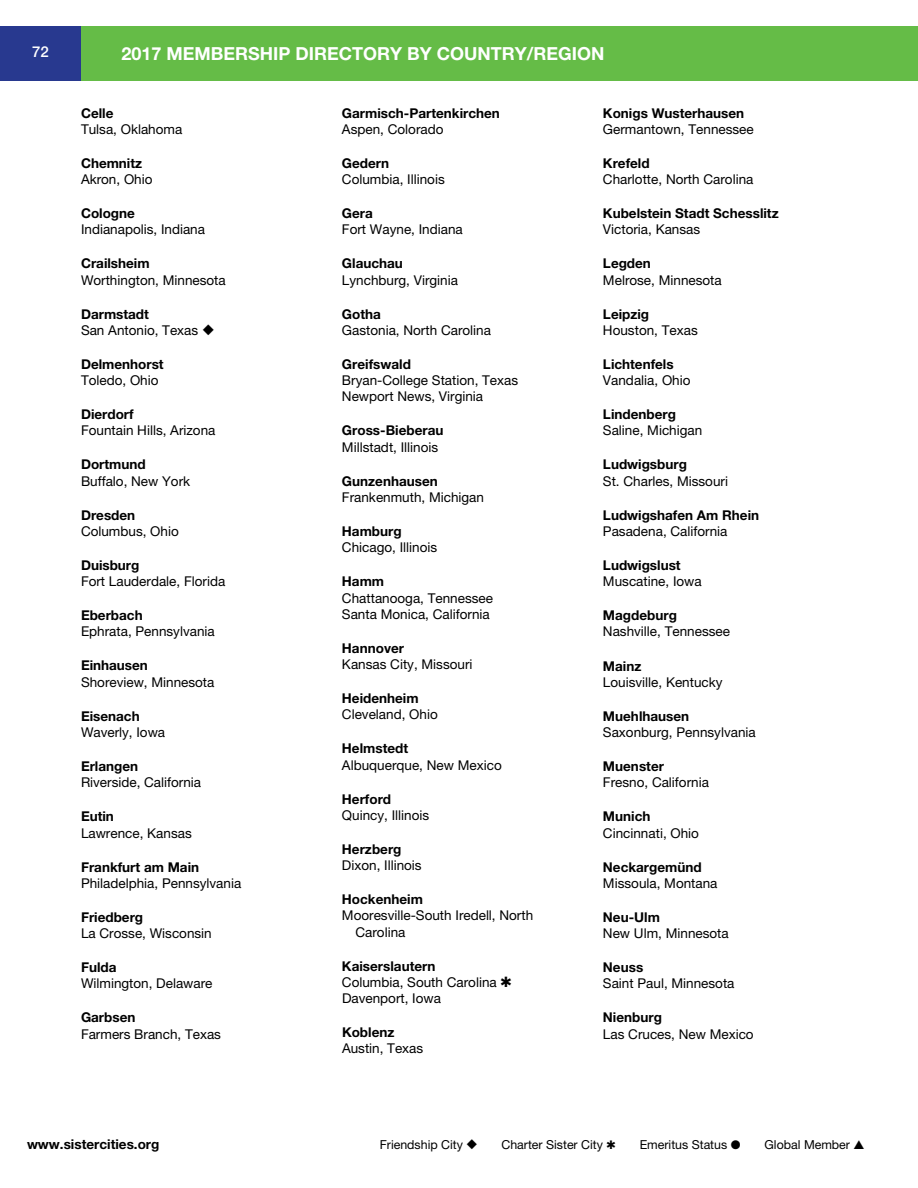
<style>
.page{position:relative;width:918px;height:1188px;background:#fff}
.page>*{position:absolute;margin:0;border:0;box-sizing:border-box;transform-origin:0 0}
.t1{font:700 18px "Helvetica Neue LT Std";color:#fff}
.t2{font:500 15px "Helvetica Neue LT Std";color:#fff}
.t3{font:13.5px/16.2px "Helvetica Neue LT Std";color:#000}
.t4{font:700 13.5px "Helvetica Neue LT Std";color:#000}
.t5{font:12.3px "Helvetica Neue LT Std";color:#000}
.s1{font-weight:700}
</style>
<div class="page">
<div style="left:0;top:26px;width:918px;height:55px;background:#65bc47"></div>
<div style="left:0;top:26px;width:81px;height:55px;background:#28398f"></div>
<p class="t2" style="left:32px;top:43px;width:18px">72</p>
<h1 class="t1" style="left:122px;top:43px;width:485px">2017 MEMBERSHIP DIRECTORY BY COUNTRY/REGION</h1>
<p class="t4" style="left:81px;top:104px;width:34px">Celle</p>
<p class="t3" style="left:81px;top:121px;width:103px">Tulsa, Oklahoma</p>
<p class="t4" style="left:81px;top:155px;width:63px">Chemnitz</p>
<p class="t3" style="left:81px;top:171px;width:73px">Akron, Ohio</p>
<p class="t4" style="left:81px;top:205px;width:55px">Cologne</p>
<p class="t3" style="left:81px;top:221px;width:126px">Indianapolis, Indiana</p>
<p class="t4" style="left:81px;top:255px;width:70px">Crailsheim</p>
<p class="t3" style="left:81px;top:272px;width:146px">Worthington, Minnesota</p>
<p class="t3" style="left:81px;top:306px;width:135px"><span class="s1">Darmstadt<br></span>San Antonio, Texas ◆</p>
<p class="t4" style="left:81px;top:356px;width:84px">Delmenhorst</p>
<p class="t3" style="left:81px;top:372px;width:79px">Toledo, Ohio</p>
<p class="t4" style="left:81px;top:406px;width:54px">Dierdorf</p>
<p class="t3" style="left:81px;top:422px;width:136px">Fountain Hills, Arizona</p>
<p class="t4" style="left:81px;top:456px;width:66px">Dortmund</p>
<p class="t3" style="left:81px;top:473px;width:111px">Buffalo, New York</p>
<p class="t4" style="left:81px;top:507px;width:56px">Dresden</p>
<p class="t3" style="left:81px;top:523px;width:99px">Columbus, Ohio</p>
<p class="t4" style="left:81px;top:557px;width:60px">Duisburg</p>
<p class="t3" style="left:81px;top:573px;width:146px">Fort Lauderdale, Florida</p>
<p class="t4" style="left:81px;top:607px;width:63px">Eberbach</p>
<p class="t3" style="left:81px;top:623px;width:135px">Ephrata, Pennsylvania</p>
<p class="t4" style="left:81px;top:657px;width:69px">Einhausen</p>
<p class="t3" style="left:81px;top:674px;width:135px">Shoreview, Minnesota</p>
<p class="t4" style="left:81px;top:708px;width:60px">Eisenach</p>
<p class="t3" style="left:81px;top:724px;width:86px">Waverly, Iowa</p>
<p class="t4" style="left:81px;top:758px;width:59px">Erlangen</p>
<p class="t3" style="left:81px;top:774px;width:122px">Riverside, California</p>
<p class="t4" style="left:81px;top:808px;width:34px">Eutin</p>
<p class="t3" style="left:81px;top:824px;width:112px">Lawrence, Kansas</p>
<p class="t4" style="left:81px;top:858px;width:120px">Frankfurt am Main</p>
<p class="t3" style="left:81px;top:875px;width:162px">Philadelphia, Pennsylvania</p>
<p class="t4" style="left:81px;top:909px;width:64px">Friedberg</p>
<p class="t3" style="left:81px;top:925px;width:132px">La Crosse, Wisconsin</p>
<p class="t4" style="left:81px;top:959px;width:37px">Fulda</p>
<p class="t3" style="left:81px;top:975px;width:133px">Wilmington, Delaware</p>
<p class="t4" style="left:81px;top:1009px;width:56px">Garbsen</p>
<p class="t3" style="left:81px;top:1025px;width:142px">Farmers Branch, Texas</p>
<p class="t4" style="left:342px;top:105px;width:159px">Garmisch-Partenkirchen</p>
<p class="t3" style="left:342px;top:121px;width:103px">Aspen, Colorado</p>
<p class="t4" style="left:342px;top:155px;width:49px">Gedern</p>
<p class="t3" style="left:342px;top:171px;width:104px">Columbia, Illinois</p>
<p class="t4" style="left:342px;top:205px;width:32px">Gera</p>
<p class="t3" style="left:342px;top:221px;width:122px">Fort Wayne, Indiana</p>
<p class="t4" style="left:342px;top:255px;width:62px">Glauchau</p>
<p class="t3" style="left:342px;top:272px;width:118px">Lynchburg, Virginia</p>
<p class="t4" style="left:342px;top:306px;width:41px">Gotha</p>
<p class="t3" style="left:342px;top:322px;width:150px">Gastonia, North Carolina</p>
<p class="t4" style="left:342px;top:356px;width:70px">Greifswald</p>
<p class="t3" style="left:342px;top:372px;width:178px">Bryan-College Station, Texas<br>Newport News, Virginia</p>
<p class="t4" style="left:342px;top:422px;width:103px">Gross-Bieberau</p>
<p class="t3" style="left:342px;top:439px;width:98px">Millstadt, Illinois</p>
<p class="t4" style="left:342px;top:473px;width:97px">Gunzenhausen</p>
<p class="t3" style="left:342px;top:489px;width:144px">Frankenmuth, Michigan</p>
<p class="t4" style="left:342px;top:523px;width:61px">Hamburg</p>
<p class="t3" style="left:342px;top:539px;width:97px">Chicago, Illinois</p>
<p class="t4" style="left:342px;top:573px;width:44px">Hamm</p>
<p class="t3" style="left:342px;top:589px;width:153px">Chattanooga, Tennessee<br>Santa Monica, California</p>
<p class="t4" style="left:342px;top:640px;width:64px">Hannover</p>
<p class="t3" style="left:342px;top:656px;width:132px">Kansas City, Missouri</p>
<p class="t4" style="left:342px;top:690px;width:78px">Heidenheim</p>
<p class="t3" style="left:342px;top:706px;width:97px">Cleveland, Ohio</p>
<p class="t4" style="left:342px;top:740px;width:68px">Helmstedt</p>
<p class="t3" style="left:342px;top:756px;width:161px">Albuquerque, New Mexico</p>
<p class="t4" style="left:342px;top:790px;width:51px">Herford</p>
<p class="t3" style="left:342px;top:807px;width:89px">Quincy, Illinois</p>
<p class="t4" style="left:342px;top:841px;width:61px">Herzberg</p>
<p class="t3" style="left:342px;top:857px;width:81px">Dixon, Illinois</p>
<p class="t4" style="left:342px;top:891px;width:82px">Hockenheim</p>
<p class="t3" style="left:355px;top:907px;width:179px;text-indent:-14px">Mooresville-South Iredell, North<br>Carolina</p>
<p class="t4" style="left:342px;top:957px;width:95px">Kaiserslautern</p>
<p class="t3" style="left:342px;top:974px;width:156px">Columbia, South Carolina<br>Davenport, Iowa</p>
<p class="t4" style="left:342px;top:1024px;width:54px">Koblenz</p>
<p class="t3" style="left:342px;top:1040px;width:83px">Austin, Texas</p>
<p class="t4" style="left:603px;top:104px;width:143px">Konigs Wusterhausen</p>
<p class="t3" style="left:603px;top:121px;width:152px">Germantown, Tennessee</p>
<p class="t4" style="left:603px;top:155px;width:48px">Krefeld</p>
<p class="t3" style="left:603px;top:171px;width:152px">Charlotte, North Carolina</p>
<p class="t4" style="left:603px;top:205px;width:177px">Kubelstein Stadt Schesslitz</p>
<p class="t3" style="left:603px;top:221px;width:99px">Victoria, Kansas</p>
<p class="t4" style="left:603px;top:255px;width:50px">Legden</p>
<p class="t3" style="left:603px;top:272px;width:120px">Melrose, Minnesota</p>
<p class="t4" style="left:603px;top:306px;width:48px">Leipzig</p>
<p class="t3" style="left:603px;top:322px;width:96px">Houston, Texas</p>
<p class="t4" style="left:603px;top:356px;width:72px">Lichtenfels</p>
<p class="t3" style="left:603px;top:372px;width:89px">Vandalia, Ohio</p>
<p class="t4" style="left:603px;top:406px;width:74px">Lindenberg</p>
<p class="t3" style="left:603px;top:422px;width:101px">Saline, Michigan</p>
<p class="t4" style="left:603px;top:456px;width:85px">Ludwigsburg</p>
<p class="t3" style="left:603px;top:473px;width:127px">St. Charles, Missouri</p>
<p class="t4" style="left:603px;top:507px;width:158px">Ludwigshafen Am Rhein</p>
<p class="t3" style="left:603px;top:523px;width:126px">Pasadena, California</p>
<p class="t4" style="left:603px;top:557px;width:79px">Ludwigslust</p>
<p class="t3" style="left:603px;top:573px;width:100px">Muscatine, Iowa</p>
<p class="t4" style="left:603px;top:607px;width:75px">Magdeburg</p>
<p class="t3" style="left:603px;top:623px;width:129px">Nashville, Tennessee</p>
<p class="t4" style="left:603px;top:657px;width:40px">Mainz</p>
<p class="t3" style="left:603px;top:674px;width:121px">Louisville, Kentucky</p>
<p class="t4" style="left:603px;top:708px;width:88px">Muehlhausen</p>
<p class="t3" style="left:603px;top:724px;width:154px">Saxonburg, Pennsylvania</p>
<p class="t4" style="left:603px;top:758px;width:63px">Muenster</p>
<p class="t3" style="left:603px;top:774px;width:107px">Fresno, California</p>
<p class="t4" style="left:603px;top:808px;width:49px">Munich</p>
<p class="t3" style="left:603px;top:824px;width:98px">Cincinnati, Ohio</p>
<p class="t4" style="left:603px;top:858px;width:100px">Neckargemünd</p>
<p class="t3" style="left:603px;top:875px;width:116px">Missoula, Montana</p>
<p class="t4" style="left:603px;top:909px;width:58px">Neu-Ulm</p>
<p class="t3" style="left:603px;top:925px;width:127px">New Ulm, Minnesota</p>
<p class="t4" style="left:603px;top:959px;width:42px">Neuss</p>
<p class="t3" style="left:603px;top:975px;width:133px">Saint Paul, Minnesota</p>
<p class="t4" style="left:603px;top:1009px;width:60px">Nienburg</p>
<p class="t3" style="left:603px;top:1025px;width:152px">Las Cruces, New Mexico</p>
<p class="t4" style="left:27px;top:1136px;width:134px">www.sistercities.org</p>
<p class="t5" style="left:380px;top:1137px;width:99px">Friendship City ◆</p>
<p class="t5" style="left:501px;top:1137px;width:103px">Charter Sister City</p>
<p class="t5" style="left:640px;top:1137px;width:102px">Emeritus Status ●</p>
<p class="t5" style="left:765px;top:1137px;width:101px">Global Member ▲</p>
</div>
